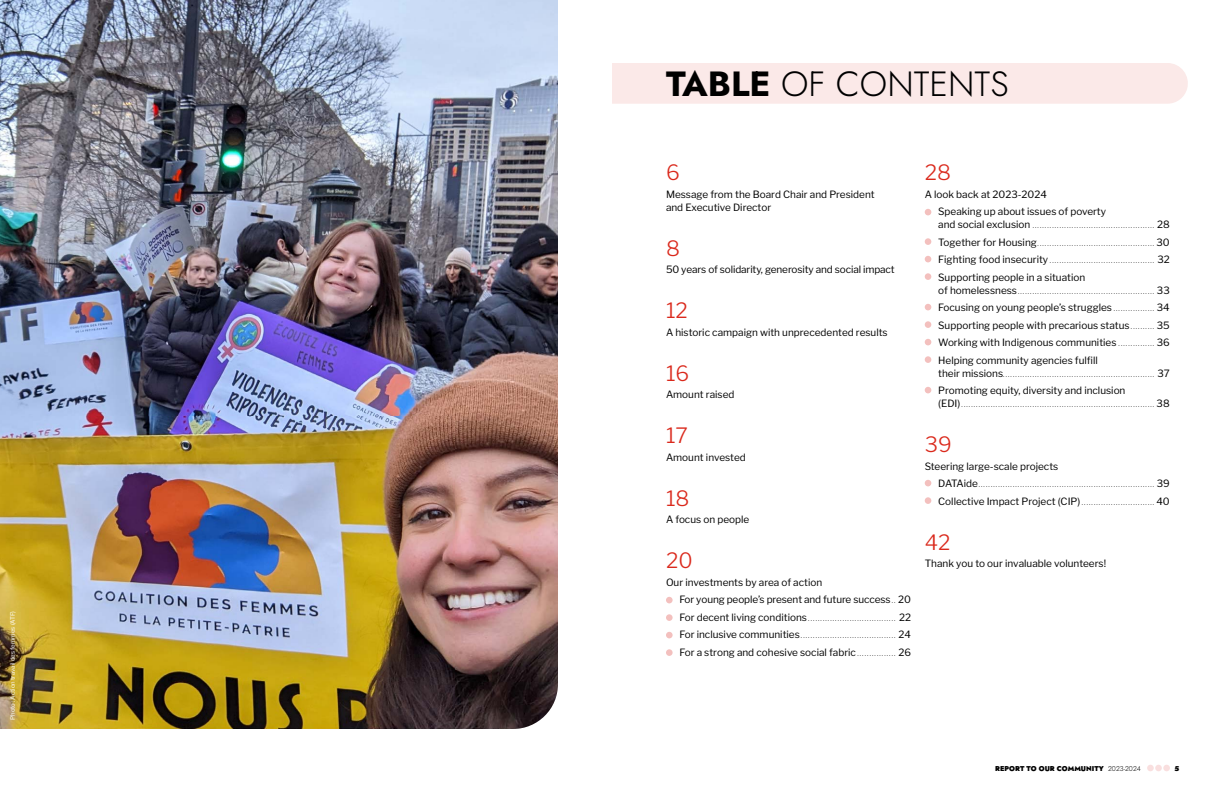
<style>
.page{position:relative;width:1224px;height:792px;background:#fff}
.page>*{position:absolute;margin:0;border:0;box-sizing:border-box;transform-origin:0 0}
.t1{font:35px "Jost";color:#000}
.t2{font:300 21px "Libre Franklin";color:#da291c}
.t3{font:10px/17.5px "Libre Franklin";color:#000}
.t4{font:900 7px "Jost";color:#000}
.t5{font:6px "Libre Franklin";color:#000}
.t6{font:6px "Libre Franklin";color:#fff}
.s1{font-weight:700}
.s2{font-size:6px}
.s3{font-size:10px}
.s4{font-weight:400}
</style>
<div class="page">
<div style="left:612px;top:63px;width:576px;height:41px;background:#fbe9e8"></div>
<div style="left:666px;top:597px;width:7px;height:6px;background:#f3c0be;border-radius:50%"></div>
<div style="left:666px;top:614px;width:7px;height:7px;background:#f3c0be;border-radius:50%"></div>
<div style="left:666px;top:632px;width:7px;height:6px;background:#f3c0be;border-radius:50%"></div>
<div style="left:666px;top:649px;width:7px;height:7px;background:#f3c0be;border-radius:50%"></div>
<svg style="left:925px;top:209px;width:6px;height:6px"></svg>
<div style="left:925px;top:238px;width:6px;height:7px;background:#f3c0be;border-radius:50%"></div>
<svg style="left:925px;top:256px;width:6px;height:6px"></svg>
<div style="left:925px;top:273px;width:6px;height:7px;background:#f3c0be;border-radius:50%"></div>
<svg style="left:925px;top:304px;width:6px;height:6px"></svg>
<div style="left:925px;top:321px;width:6px;height:7px;background:#f3c0be;border-radius:50%"></div>
<svg style="left:925px;top:339px;width:6px;height:6px"></svg>
<div style="left:925px;top:356px;width:6px;height:7px;background:#f3c0be;border-radius:50%"></div>
<svg style="left:925px;top:387px;width:6px;height:6px"></svg>
<svg style="left:925px;top:480px;width:6px;height:6px"></svg>
<div style="left:925px;top:497px;width:6px;height:7px;background:#f3c0be;border-radius:50%"></div>
<img style="left:0;top:0;width:558px;height:729px">
<div style="left:1155px;top:765px;width:7px;height:6px;background:#f9dfdf;border-radius:50%"></div>
<div style="left:1163px;top:765px;width:7px;height:6px;background:#f9dfdf;border-radius:50%"></div>
<div style="left:1147px;top:765px;width:7px;height:6px;background:#f9dfdf;border-radius:50%"></div>
<p class="t6" style="left:9px;top:720px;width:111px;rotate:-90deg">Photo : Action travail des femmes (ATF)</p>
<h1 class="t1" style="left:666px;top:60px;width:344px"><span class="s1">TABLE</span> OF CONTENTS</h1>
<h2 class="t2" style="left:666px;top:160px;width:15px">6</h2>
<p class="t3" style="left:666px;top:188px;width:210px;line-height:13px">Message from the Board Chair and President and Executive Director</p>
<h2 class="t2" style="left:666px;top:236px;width:15px">8</h2>
<p class="t3" style="left:666px;top:261px;width:230px">50 years of solidarity, generosity and social impact</p>
<h2 class="t2" style="left:666px;top:298px;width:23px">12</h2>
<p class="t3" style="left:666px;top:324px;width:223px">A historic campaign with unprecedented results</p>
<h2 class="t2" style="left:666px;top:361px;width:25px">16</h2>
<p class="t3" style="left:666px;top:386px;width:70px">Amount raised</p>
<h2 class="t2" style="left:666px;top:423px;width:24px">17</h2>
<p class="t3" style="left:666px;top:449px;width:81px">Amount invested</p>
<h2 class="t2" style="left:666px;top:486px;width:25px">18</h2>
<p class="t3" style="left:666px;top:511px;width:85px">A focus on people</p>
<h2 class="t2" style="left:666px;top:548px;width:28px">20</h2>
<p class="t3" style="left:680px;top:574px;width:233px;text-indent:-14px">Our investments by area of action<br>For young people’s present and future success <span class="s2">. .</span> 20</p>
<p class="t5" style="left:679px;top:615px;width:233px"><span class="s3">For decent living conditions</span>.................................... <span class="s3">22</span></p>
<p class="t5" style="left:680px;top:633px;width:233px"><span class="s3">For inclusive communities</span>....................................... <span class="s3">24</span></p>
<p class="t3" style="left:680px;top:644px;width:233px">For a strong and cohesive social fabric <span class="s2">. . . . . . . . . . . . . . . .</span> 26</p>
<h2 class="t2" style="left:925px;top:160px;width:28px">28</h2>
<p class="t3" style="left:938px;top:186px;width:169px;text-indent:-13px">A look back at 2023-2024<br>Speaking up about issues of poverty</p>
<p class="t5" style="left:938px;top:223px;width:233px"><span class="s3">and social exclusion</span> .................................................. <span class="s3">28</span></p>
<p class="t5" style="left:938px;top:240px;width:233px"><span class="s3">Together for Housing</span>................................................ <span class="s3">30</span></p>
<p class="t5" style="left:938px;top:258px;width:233px"><span class="s3">Fighting food insecurity</span>........................................... <span class="s3">32</span></p>
<p class="t3" style="left:938px;top:269px;width:149px">Supporting people in a situation</p>
<p class="t5" style="left:938px;top:288px;width:233px"><span class="s3">of homelessness</span>........................................................ <span class="s3">33</span></p>
<p class="t3" style="left:938px;top:299px;width:233px;text-align:justify">Focusing on young people’s struggles <span class="s2">. . . . . . . . . . . . . . . . .</span> 34<br>Supporting people with precarious status <span class="s2">. . . . . . . . . .</span> 35<br>Working with Indigenous communities <span class="s2">. . . . . . . . . . . . . . .</span> 36<br>Helping community agencies fulfill</p>
<p class="t5" style="left:938px;top:371px;width:233px"><span class="s3">their missions</span>.............................................................. <span class="s3">37</span></p>
<p class="t3" style="left:938px;top:382px;width:189px">Promoting equity, diversity and inclusion</p>
<p class="t5" style="left:938px;top:402px;width:233px"><span class="s3">(EDI)</span>............................................................................... <span class="s3">38</span></p>
<h2 class="t2" style="left:925px;top:432px;width:28px">39</h2>
<p class="t3" style="left:925px;top:458px;width:135px">Steering large-scale projects</p>
<p class="t5" style="left:938px;top:482px;width:233px"><span class="s3">DATAide</span>........................................................................ <span class="s3">39</span></p>
<p class="t3" style="left:938px;top:493px;width:233px">Collective Impact Project (CIP)<span class="s2">..............................</span> 40</p>
<h2 class="t2" style="left:925px;top:530px;width:27px">42</h2>
<p class="t3" style="left:925px;top:555px;width:183px">Thank you to our invaluable volunteers!</p>
<p class="t4" style="left:995px;top:764px;width:147px">REPORT TO OUR COMMUNITY <span class="s4">2023-2024</span></p>
<p class="t4" style="left:1174px;top:764px;width:6px">5</p>
</div>
